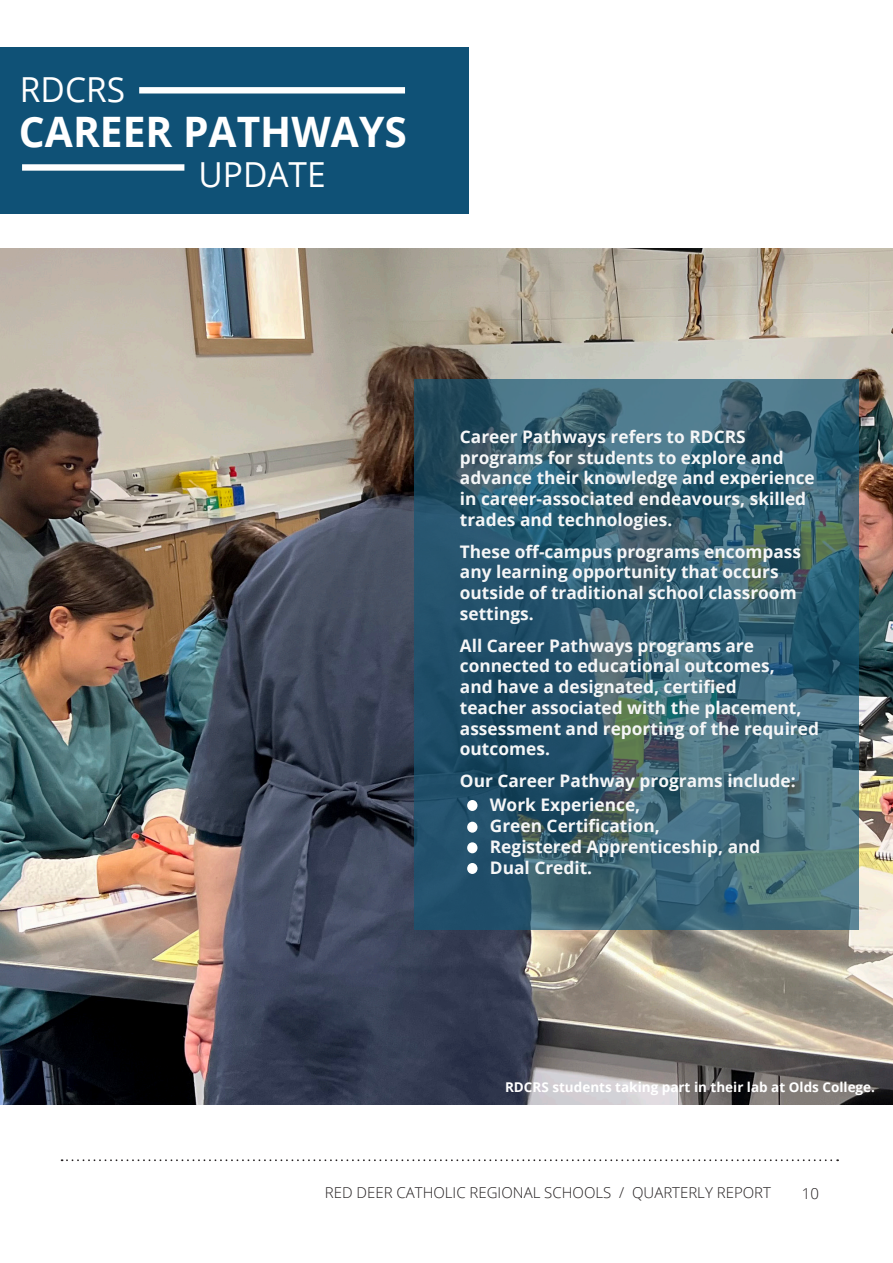
<style>
.page{position:relative;width:893px;height:1263px;background:#fff}
.page>*{position:absolute;margin:0;border:0;box-sizing:border-box;transform-origin:0 0}
.Body_copy{font:700 42px "Open Sans";color:#fff}
.Body_copy-2{font:34.5px "Open Sans";color:#fff}
.Page_Section_Title_-_Black{font:700 17.4px/20.9px "Open Sans";color:#f5f6f7}
.Page_Section_Title_-_Black-2{font:300 15px "Open Sans";color:#231f20}
.Table_of_Contents_Numbers{font:300 15px "Open Sans";color:#231f20}
.Subhead{font:700 13.5px "Open Sans";color:#fff}
</style>
<div class="page">
<svg style="left:62px;top:1159px;width:776px;height:2px"></svg>
<img style="left:0;top:248px;width:893px;height:856px">
<svg style="left:414px;top:380px;width:444px;height:550px;background:#345f71"></svg>
<div style="left:0;top:47px;width:468px;height:166px;background:#0f5176"></div>
<div style="left:22px;top:164px;width:162px;height:7px;background:#fff"></div>
<div style="left:139px;top:87px;width:266px;height:6px;background:#fff"></div>
<div style="left:467px;top:800px;width:10px;height:11px;background:#fff;border-radius:50%"></div>
<div style="left:467px;top:822px;width:10px;height:11px;background:#fff;border-radius:50%"></div>
<div style="left:467px;top:863px;width:10px;height:11px;background:#fff;border-radius:50%"></div>
<div style="left:467px;top:842px;width:10px;height:11px;background:#fff;border-radius:50%"></div>
<p class="Body_copy-2" style="left:20px;top:66px;width:107px">RDCRS</p>
<p class="Body_copy" style="left:19px;top:102px;width:389px">CAREER PATHWAYS</p>
<p class="Body_copy-2" style="left:199px;top:151px;width:129px">UPDATE</p>
<p class="Page_Section_Title_-_Black" style="left:460px;top:426px;width:356px">Career Pathways refers to RDCRS programs for students to explore and advance their knowledge and experience in career-associated endeavours, skilled trades and technologies.</p>
<p class="Page_Section_Title_-_Black" style="left:460px;top:540px;width:343px">These off-campus programs encompass any learning opportunity that occurs outside of traditional school classroom settings.</p>
<p class="Page_Section_Title_-_Black" style="left:460px;top:634px;width:361px">All Career Pathways programs are connected to educational outcomes,<br>and have a designated, certified<br>teacher associated with the placement, assessment and reporting of the required outcomes.</p>
<p class="Page_Section_Title_-_Black" style="left:460px;top:770px;width:337px">Our Career Pathway programs include:</p>
<p class="Page_Section_Title_-_Black" style="left:490px;top:794px;width:152px">Work Experience,</p>
<p class="Page_Section_Title_-_Black" style="left:490px;top:815px;width:172px">Green Certification,</p>
<p class="Page_Section_Title_-_Black" style="left:490px;top:835px;width:272px">Registered Apprenticeship, and</p>
<p class="Page_Section_Title_-_Black" style="left:490px;top:856px;width:104px">Dual Credit.</p>
<p class="Subhead" style="left:505px;top:1077px;width:372px">RDCRS students taking part in their lab at Olds College.</p>
<p class="Page_Section_Title_-_Black-2" style="left:325px;top:1182px;width:448px">RED DEER CATHOLIC REGIONAL SCHOOLS / QUARTERLY REPORT</p>
<p class="Table_of_Contents_Numbers" style="left:802px;top:1183px;width:19px">10</p>
</div>
